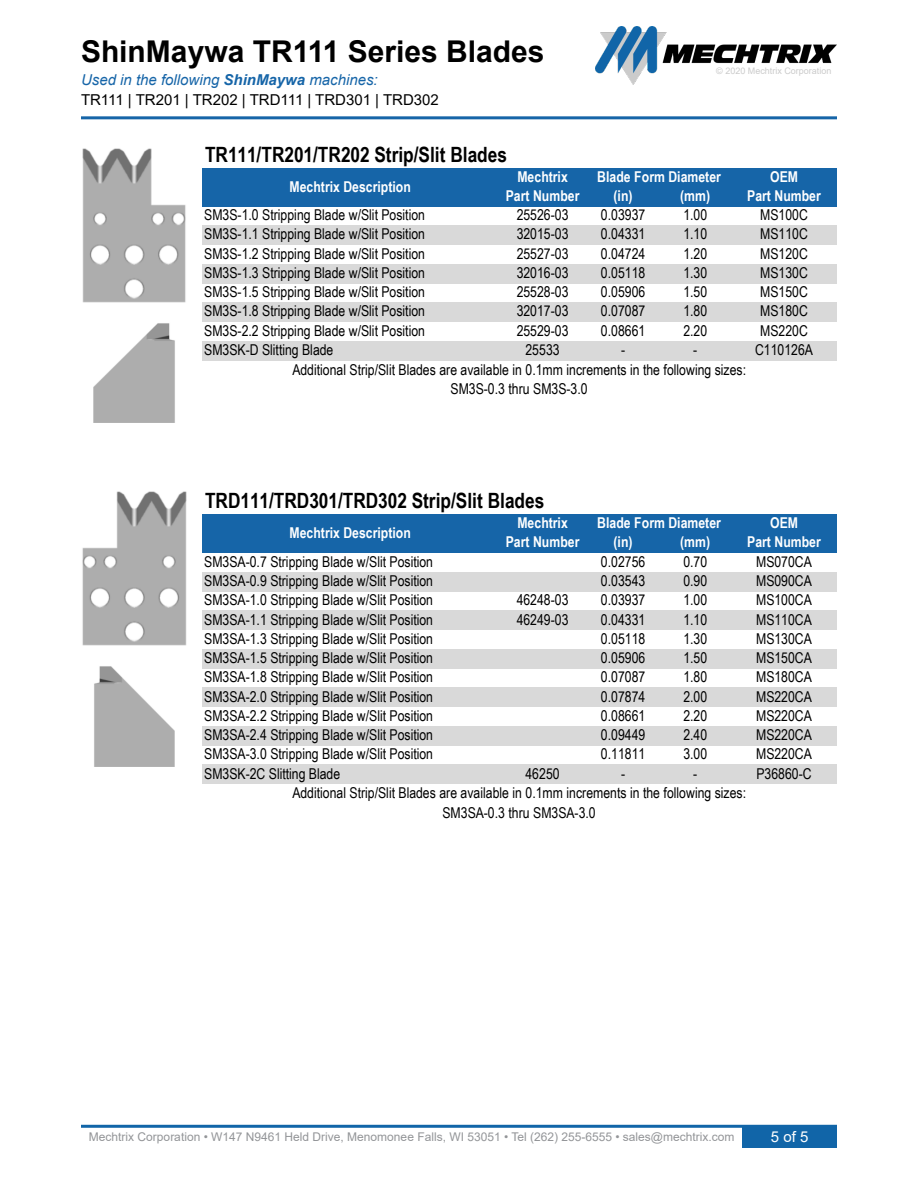
<style>
.page{position:relative;width:918px;height:1188px;background:#fff}
.page>*{position:absolute;margin:0;border:0;box-sizing:border-box;transform-origin:0 0}
.t1{font:700 30px "Arial";color:#000}
.t2{font:700 21px "Arial Narrow";color:#000}
.t3{font:15px/19.2px "Arial Narrow";color:#000;text-align:center}
.t4{font:700 15px "Arial Narrow";color:#fff}
.t5{font:15px/20px "Arial";color:#000}
.t6{font:15px "Arial";color:#fff}
.t7{font:12px "Arial";color:#939598}
.t8{font:9px "Arial";color:#cbcbcb}
.s1{font-style:italic;color:#1665a8}
.s2{font-weight:700;font-style:italic;color:#1665a8}
</style>
<div class="page">
<img style="left:596px;top:26px;width:241px;height:59px">
<hr style="left:81px;top:116px;width:756px;height:3px;background:#1665a8">
<div style="left:742px;top:1125px;width:95px;height:23px;background:#1165a8"></div>
<hr style="left:81px;top:1125px;width:756px;height:3px;background:#1165a8">
<img style="left:93px;top:323px;width:82px;height:100px">
<img style="left:82px;top:148px;width:104px;height:154px">
<img style="left:94px;top:666px;width:81px;height:100px">
<img style="left:82px;top:491px;width:104px;height:155px">
<div style="left:202px;top:168px;width:634px;height:39px;background:#1665a8"></div>
<div style="left:202px;top:226px;width:634px;height:19px;background:#d9d9d9"></div>
<div style="left:202px;top:264px;width:634px;height:20px;background:#d9d9d9"></div>
<div style="left:202px;top:303px;width:634px;height:19px;background:#d9d9d9"></div>
<div style="left:202px;top:341px;width:634px;height:20px;background:#d9d9d9"></div>
<div style="left:202px;top:514px;width:634px;height:39px;background:#1665a8"></div>
<div style="left:202px;top:572px;width:634px;height:20px;background:#d9d9d9"></div>
<div style="left:202px;top:611px;width:634px;height:19px;background:#d9d9d9"></div>
<div style="left:202px;top:649px;width:634px;height:20px;background:#d9d9d9"></div>
<div style="left:202px;top:688px;width:634px;height:19px;background:#d9d9d9"></div>
<div style="left:202px;top:726px;width:634px;height:20px;background:#d9d9d9"></div>
<div style="left:202px;top:765px;width:634px;height:19px;background:#d9d9d9"></div>
<h1 class="t1" style="left:81px;top:40px;width:465px">ShinMaywa TR111 Series Blades</h1>
<p class="t5" style="left:81px;top:71px;width:359px"><span class="s1">Used in the following</span> <span class="s2">ShinMaywa</span> <span class="s1">machines:<br></span>TR111 | TR201 | TR202 | TRD111 | TRD301 | TRD302</p>
<h2 class="t2" style="left:205px;top:147px;width:304px">TR111/TR201/TR202 Strip/Slit Blades</h2>
<p class="t8" style="left:716px;top:67px;width:117px">© 2020 Mechtrix Corporation</p>
<p class="t4" style="left:289px;top:181px;width:123px">Mechtrix Description</p>
<p class="t4" style="left:517px;top:171px;width:52px">Mechtrix</p>
<p class="t4" style="left:770px;top:171px;width:29px">OEM</p>
<p class="t4" style="left:506px;top:190px;width:75px">Part Number</p>
<p class="t4" style="left:614px;top:190px;width:21px">(in)</p>
<p class="t4" style="left:680px;top:190px;width:32px">(mm)</p>
<p class="t4" style="left:747px;top:190px;width:75px">Part Number</p>
<p class="t4" style="left:597px;top:171px;width:125px">Blade Form Diameter</p>
<p class="t3" style="left:204px;top:207px;width:222px">SM3S-1.0 Stripping Blade w/Slit Position</p>
<p class="t3" style="left:517px;top:207px;width:53px">25526-03</p>
<p class="t3" style="left:601px;top:207px;width:46px">0.03937</p>
<p class="t3" style="left:683px;top:207px;width:25px">1.00</p>
<p class="t3" style="left:760px;top:207px;width:49px">MS100C</p>
<p class="t3" style="left:204px;top:226px;width:222px">SM3S-1.1 Stripping Blade w/Slit Position</p>
<p class="t3" style="left:517px;top:226px;width:53px">32015-03</p>
<p class="t3" style="left:601px;top:226px;width:46px">0.04331</p>
<p class="t3" style="left:683px;top:226px;width:25px">1.10</p>
<p class="t3" style="left:760px;top:226px;width:49px">MS110C</p>
<p class="t3" style="left:204px;top:245px;width:222px">SM3S-1.2 Stripping Blade w/Slit Position</p>
<p class="t3" style="left:517px;top:245px;width:53px">25527-03</p>
<p class="t3" style="left:601px;top:245px;width:46px">0.04724</p>
<p class="t3" style="left:683px;top:245px;width:25px">1.20</p>
<p class="t3" style="left:760px;top:245px;width:49px">MS120C</p>
<p class="t3" style="left:204px;top:264px;width:222px">SM3S-1.3 Stripping Blade w/Slit Position</p>
<p class="t3" style="left:517px;top:264px;width:53px">32016-03</p>
<p class="t3" style="left:601px;top:264px;width:46px">0.05118</p>
<p class="t3" style="left:683px;top:264px;width:25px">1.30</p>
<p class="t3" style="left:760px;top:264px;width:49px">MS130C</p>
<p class="t3" style="left:204px;top:284px;width:222px">SM3S-1.5 Stripping Blade w/Slit Position</p>
<p class="t3" style="left:517px;top:284px;width:53px">25528-03</p>
<p class="t3" style="left:601px;top:284px;width:46px">0.05906</p>
<p class="t3" style="left:683px;top:284px;width:25px">1.50</p>
<p class="t3" style="left:760px;top:284px;width:49px">MS150C</p>
<p class="t3" style="left:204px;top:303px;width:222px">SM3S-1.8 Stripping Blade w/Slit Position</p>
<p class="t3" style="left:517px;top:303px;width:53px">32017-03</p>
<p class="t3" style="left:601px;top:303px;width:46px">0.07087</p>
<p class="t3" style="left:683px;top:303px;width:25px">1.80</p>
<p class="t3" style="left:760px;top:303px;width:49px">MS180C</p>
<p class="t3" style="left:204px;top:322px;width:222px">SM3S-2.2 Stripping Blade w/Slit Position</p>
<p class="t3" style="left:517px;top:322px;width:53px">25529-03</p>
<p class="t3" style="left:601px;top:322px;width:46px">0.08661</p>
<p class="t3" style="left:683px;top:322px;width:25px">2.20</p>
<p class="t3" style="left:760px;top:322px;width:49px">MS220C</p>
<p class="t3" style="left:204px;top:342px;width:131px">SM3SK-D Slitting Blade</p>
<p class="t3" style="left:525px;top:342px;width:36px">25533</p>
<p class="t3" style="left:621px;top:342px;width:6px">-</p>
<p class="t3" style="left:693px;top:342px;width:6px">-</p>
<p class="t3" style="left:755px;top:342px;width:59px">C110126A</p>
<p class="t3" style="left:292px;top:361px;width:455px">Additional Strip/Slit Blades are available in 0.1mm increments in the following sizes:<br>SM3S-0.3 thru SM3S-3.0</p>
<h2 class="t2" style="left:205px;top:493px;width:341px">TRD111/TRD301/TRD302 Strip/Slit Blades</h2>
<p class="t4" style="left:517px;top:517px;width:52px">Mechtrix</p>
<p class="t4" style="left:770px;top:517px;width:29px">OEM</p>
<p class="t4" style="left:506px;top:537px;width:75px">Part Number</p>
<p class="t4" style="left:614px;top:537px;width:21px">(in)</p>
<p class="t4" style="left:680px;top:537px;width:32px">(mm)</p>
<p class="t4" style="left:747px;top:537px;width:75px">Part Number</p>
<p class="t3" style="left:204px;top:553px;width:230px">SM3SA-0.7 Stripping Blade w/Slit Position</p>
<p class="t3" style="left:601px;top:553px;width:46px">0.02756</p>
<p class="t3" style="left:683px;top:553px;width:25px">0.70</p>
<p class="t3" style="left:756px;top:553px;width:57px">MS070CA</p>
<p class="t3" style="left:204px;top:573px;width:230px">SM3SA-0.9 Stripping Blade w/Slit Position</p>
<p class="t3" style="left:601px;top:573px;width:46px">0.03543</p>
<p class="t3" style="left:683px;top:573px;width:25px">0.90</p>
<p class="t3" style="left:756px;top:573px;width:57px">MS090CA</p>
<p class="t3" style="left:204px;top:592px;width:230px">SM3SA-1.0 Stripping Blade w/Slit Position</p>
<p class="t3" style="left:517px;top:592px;width:53px">46248-03</p>
<p class="t3" style="left:601px;top:592px;width:46px">0.03937</p>
<p class="t3" style="left:683px;top:592px;width:25px">1.00</p>
<p class="t3" style="left:756px;top:592px;width:57px">MS100CA</p>
<p class="t3" style="left:204px;top:611px;width:230px">SM3SA-1.1 Stripping Blade w/Slit Position</p>
<p class="t3" style="left:517px;top:611px;width:53px">46249-03</p>
<p class="t3" style="left:601px;top:611px;width:46px">0.04331</p>
<p class="t3" style="left:683px;top:611px;width:25px">1.10</p>
<p class="t3" style="left:756px;top:611px;width:57px">MS110CA</p>
<p class="t3" style="left:204px;top:630px;width:230px">SM3SA-1.3 Stripping Blade w/Slit Position</p>
<p class="t3" style="left:601px;top:630px;width:46px">0.05118</p>
<p class="t3" style="left:683px;top:630px;width:25px">1.30</p>
<p class="t3" style="left:756px;top:630px;width:57px">MS130CA</p>
<p class="t3" style="left:204px;top:650px;width:230px">SM3SA-1.5 Stripping Blade w/Slit Position</p>
<p class="t3" style="left:601px;top:650px;width:46px">0.05906</p>
<p class="t3" style="left:683px;top:650px;width:25px">1.50</p>
<p class="t3" style="left:756px;top:650px;width:57px">MS150CA</p>
<p class="t3" style="left:204px;top:669px;width:230px">SM3SA-1.8 Stripping Blade w/Slit Position</p>
<p class="t3" style="left:601px;top:669px;width:46px">0.07087</p>
<p class="t3" style="left:683px;top:669px;width:25px">1.80</p>
<p class="t3" style="left:756px;top:669px;width:57px">MS180CA</p>
<p class="t3" style="left:204px;top:688px;width:230px">SM3SA-2.0 Stripping Blade w/Slit Position</p>
<p class="t3" style="left:601px;top:688px;width:46px">0.07874</p>
<p class="t3" style="left:683px;top:688px;width:25px">2.00</p>
<p class="t3" style="left:756px;top:688px;width:57px">MS220CA</p>
<p class="t3" style="left:204px;top:707px;width:230px">SM3SA-2.2 Stripping Blade w/Slit Position</p>
<p class="t3" style="left:601px;top:707px;width:46px">0.08661</p>
<p class="t3" style="left:683px;top:707px;width:25px">2.20</p>
<p class="t3" style="left:756px;top:707px;width:57px">MS220CA</p>
<p class="t3" style="left:204px;top:727px;width:230px">SM3SA-2.4 Stripping Blade w/Slit Position</p>
<p class="t3" style="left:601px;top:727px;width:46px">0.09449</p>
<p class="t3" style="left:683px;top:727px;width:25px">2.40</p>
<p class="t3" style="left:756px;top:727px;width:57px">MS220CA</p>
<p class="t3" style="left:204px;top:746px;width:230px">SM3SA-3.0 Stripping Blade w/Slit Position</p>
<p class="t3" style="left:601px;top:746px;width:46px">0.11811</p>
<p class="t3" style="left:683px;top:746px;width:25px">3.00</p>
<p class="t3" style="left:756px;top:746px;width:57px">MS220CA</p>
<p class="t3" style="left:204px;top:765px;width:138px">SM3SK-2C Slitting Blade</p>
<p class="t3" style="left:525px;top:765px;width:36px">46250</p>
<p class="t3" style="left:621px;top:765px;width:6px">-</p>
<p class="t3" style="left:693px;top:765px;width:6px">-</p>
<p class="t3" style="left:756px;top:765px;width:57px">P36860-C</p>
<p class="t4" style="left:597px;top:517px;width:125px">Blade Form Diameter</p>
<p class="t4" style="left:289px;top:527px;width:123px">Mechtrix Description</p>
<p class="t3" style="left:292px;top:785px;width:455px">Additional Strip/Slit Blades are available in 0.1mm increments in the following sizes:<br>SM3SA-0.3 thru SM3SA-3.0</p>
<p class="t7" style="left:89px;top:1132px;width:647px">Mechtrix Corporation • W147 N9461 Held Drive, Menomonee Falls, WI 53051 • Tel (262) 255-6555 • sales@mechtrix.com</p>
<p class="t6" style="left:771px;top:1131px;width:39px">5of5</p>
</div>
